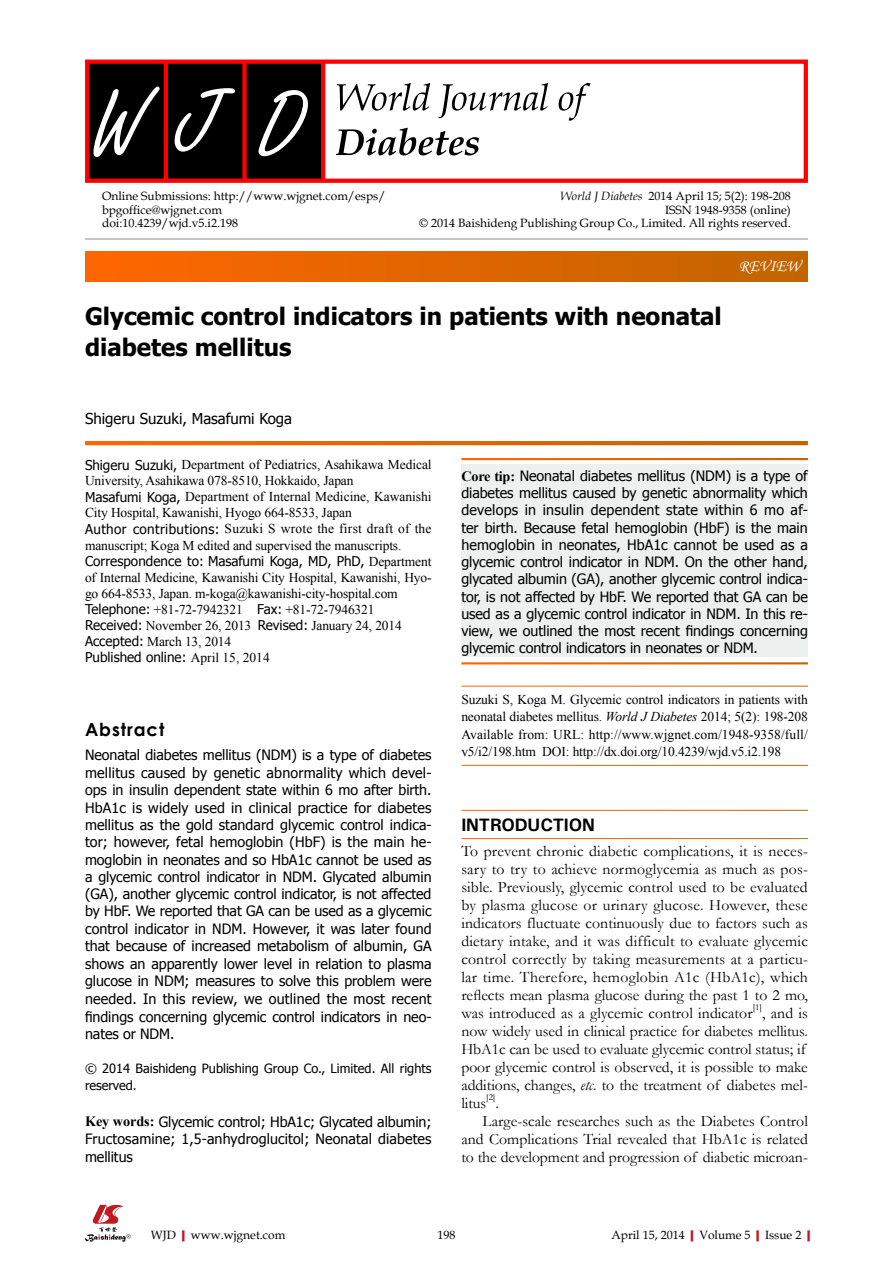
<style>
.page{position:relative;width:893px;height:1263px;background:#fff}
.page>*{position:absolute;margin:0;border:0;box-sizing:border-box;transform-origin:0 0}
.t1{font:700 24px/31.5px "Tahoma";color:#000}
.t2{font:700 18px "Univers";letter-spacing:-.01em;color:#000}
.t3{font:700 18px "Century Gothic";letter-spacing:.05em;color:#000}
.t4{font:16.5px "Monotype Corsiva";color:#fff}
.t5{font:15.75px/18px "Garamond";letter-spacing:-.005em;color:#000;text-align:justify}
.t6{font:15px "Tahoma";color:#000}
.t7{font:14.25px/17.4px "Tahoma";letter-spacing:-.005em;color:#000;text-align:justify}
.t8{font:13.5px/16px "Times New Roman";letter-spacing:-.01em;color:#000}
.t9{font:12.75px/17.5px "Tahoma";color:#000}
.t10{font:12px/13.5px "Book Antiqua";color:#000}
.t11{font:9.15px "Garamond";color:#000}
.s1{font-style:italic}
.s2{font-family:"Tahoma"}
.s3{font-family:"Times New Roman";font-weight:700}
.s4{font-weight:700;color:#c01920}
</style>
<div class="page">
<div style="left:461px;top:465px;width:347px;height:192px;background:#eeefef"></div>
<div style="left:85px;top:252px;width:723px;height:29px;background:linear-gradient(to right,#f60,#c16500)"></div>
<hr style="left:85px;top:239px;width:723px;height:1px;background:#898989">
<svg style="left:85px;top:1205px;width:46px;height:37px"></svg>
<svg style="left:85px;top:441px;width:723px;height:4px;background:#e06601"></svg>
<div style="left:87px;top:61px;width:236px;height:121px;background:#000"></div>
<hr style="left:164px;top:61px;width:4px;height:121px;background:#f00">
<div style="left:242px;top:61px;width:5px;height:121px;background:#f00"></div>
<hr style="left:321px;top:61px;width:4px;height:121px;background:#f00">
<div style="left:85px;top:60px;width:723px;height:123px;border:4px solid #f00"></div>
<svg style="left:258px;top:90px;width:50px;height:66px"></svg>
<svg style="left:175px;top:88px;width:60px;height:64px"></svg>
<svg style="left:93px;top:87px;width:67px;height:70px"></svg>
<svg style="left:337px;top:83px;width:253px;height:38px"></svg>
<svg style="left:336px;top:128px;width:143px;height:27px"></svg>
<p class="t10" style="left:102px;top:189px;width:285px">Online Submissions: http://www.wjgnet.com/esps/ bpgoffice@wjgnet.com<br>doi:10.4239/wjd.v5.i2.198</p>
<p class="t10" style="left:419px;top:189px;width:373px;text-align:right"><span class="s1">World J Diabetes</span> 2014 April 15; 5(2): 198-208<br>ISSN 1948-9358 (online)<br>© 2014 Baishideng Publishing Group Co., Limited. All rights reserved.</p>
<p class="t4" style="left:739px;top:256px;width:63px">REVIEW</p>
<p class="t1" style="left:85px;top:298px;width:638px">Glycemic control indicators in patients with neonatal diabetes mellitus</p>
<p class="t6" style="left:85px;top:408px;width:209px">Shigeru Suzuki, Masafumi Koga</p>
<p class="t8" style="left:85px;top:456px;width:348px"><span class="s2">Shigeru Suzuki,</span> Department of Pediatrics, Asahikawa Medical University, Asahikawa 078-8510, Hokkaido, Japan<br><span class="s2">Masafumi Koga,</span> Department of Internal Medicine, Kawanishi City Hospital, Kawanishi, Hyogo 664-8533, Japan<br><span class="s2">Author contributions:</span> Suzuki S wrote the first draft of the manuscript; Koga M edited and supervised the manuscripts.<br><span class="s2">Correspondence to: Masafumi Koga, MD, PhD,</span> Department of Internal Medicine, Kawanishi City Hospital, Kawanishi, Hyo&shy;go 664-8533, Japan. m-koga@kawanishi-city-hospital.com <span class="s2">Telephone:</span> +81-72-7942321 <span class="s2">Fax:</span> +81-72-7946321<br><span class="s2">Received:</span> November 26, 2013 <span class="s2">Revised:</span> January 24, 2014<br><span class="s2">Accepted:</span> March 13, 2014<br><span class="s2">Published online:</span> April 15, 2014</p>
<p class="t3" style="left:85px;top:716px;width:81px">Abstract</p>
<p class="t7" style="left:85px;top:745px;width:348px">Neonatal diabetes mellitus (NDM) is a type of diabetes mellitus caused by genetic abnormality which devel&shy;ops in insulin dependent state within 6 mo after birth.<br>HbA1c is widely used in clinical practice for diabetes mellitus as the gold standard glycemic control indica&shy;tor; however, fetal hemoglobin (HbF) is the main he&shy;moglobin in neonates and so HbA1c cannot be used as a glycemic control indicator in NDM. Glycated albumin (GA), another glycemic control indicator, is not affected by HbF. We reported that GA can be used as a glycemic control indicator in NDM. However, it was later found that because of increased metabolism of albumin, GA shows an apparently lower level in relation to plasma glucose in NDM; measures to solve this problem were needed. In this review, we outlined the most recent findings concerning glycemic control indicators in neo&shy;nates or NDM.</p>
<p class="t9" style="left:85px;top:1059px;width:348px">© 2014 Baishideng Publishing Group Co., Limited. All rights reserved.</p>
<p class="t7" style="left:85px;top:1112px;width:348px"><span class="s3">Key words:</span> Glycemic control; HbA1c; Glycated albumin; Fructosamine; 1,5-anhydroglucitol; Neonatal diabetes mellitus</p>
<p class="t7" style="left:461px;top:466px;width:348px"><span class="s3">Core tip:</span> Neonatal diabetes mellitus (NDM) is a type of diabetes mellitus caused by genetic abnormality which develops in insulin dependent state within 6 mo af&shy;ter birth. Because fetal hemoglobin (HbF) is the main hemoglobin in neonates, HbA1c cannot be used as a glycemic control indicator in NDM. On the other hand, glycated albumin (GA), another glycemic control indica&shy;tor, is not affected by HbF. We reported that GA can be used as a glycemic control indicator in NDM. In this re&shy;view, we outlined the most recent findings concerning glycemic control indicators in neonates or NDM.</p>
<p class="t8" style="left:461px;top:691px;width:348px;line-height:17.2px;text-align:justify">Suzuki S, Koga M. Glycemic control indicators in patients with neonatal diabetes mellitus. <span class="s1">World J Diabetes</span> 2014; 5(2): 198-208<br>Available from: URL: http://www.wjgnet.com/1948-9358/full/ v5/i2/198.htm DOI: http://dx.doi.org/10.4239/wjd.v5.i2.198</p>
<p class="t2" style="left:461px;top:813px;width:135px">INTRODUCTION</p>
<p class="t5" style="left:461px;top:841px;width:348px">To prevent chronic diabetic complications, it is neces&shy;sary to try to achieve normoglycemia as much as pos&shy;sible. Previously, glycemic control used to be evaluated by plasma glucose or urinary glucose. However, these indicators fluctuate continuously due to factors such as dietary intake, and it was difficult to evaluate glycemic control correctly by taking measurements at a particu&shy;lar time. Therefore, hemoglobin A1c (HbA1c), which reflects mean plasma glucose during the past 1 to 2 mo, was introduced as a glycemic control indicator</p>
<p class="t11" style="left:753px;top:1001px;width:11px">[1]</p>
<p class="t5" style="left:461px;top:1003px;width:348px;text-align:left;text-indent:301px">, and is now widely used in clinical practice for diabetes mellitus.<br>HbA1c can be used to evaluate glycemic control status; if poor glycemic control is observed, it is possible to make additions, changes, <span class="s1">etc</span>. to the treatment of diabetes mel&shy;litus</p>
<p class="t11" style="left:486px;top:1091px;width:11px">[2]</p>
<p class="t5" style="left:495px;top:1093px;width:5px">.</p>
<p class="t5" style="left:483px;top:1111px;width:327px">Large-scale researches such as the Diabetes Control</p>
<p class="t5" style="left:461px;top:1129px;width:348px">and Complications Trial revealed that HbA1c is related</p>
<p class="t5" style="left:461px;top:1147px;width:348px">to the development and progression of diabetic microan-</p>
<p class="t10" style="left:151px;top:1227px;width:136px">WJD<span class="s4">|</span>www.wjgnet.com</p>
<p class="t10" style="left:611px;top:1227px;width:206px">April 15, 2014<span class="s4">|</span>Volume 5<span class="s4">|</span>Issue 2<span class="s4">|</span></p>
<p class="t10" style="left:437px;top:1227px;width:19px">198</p>
</div>
